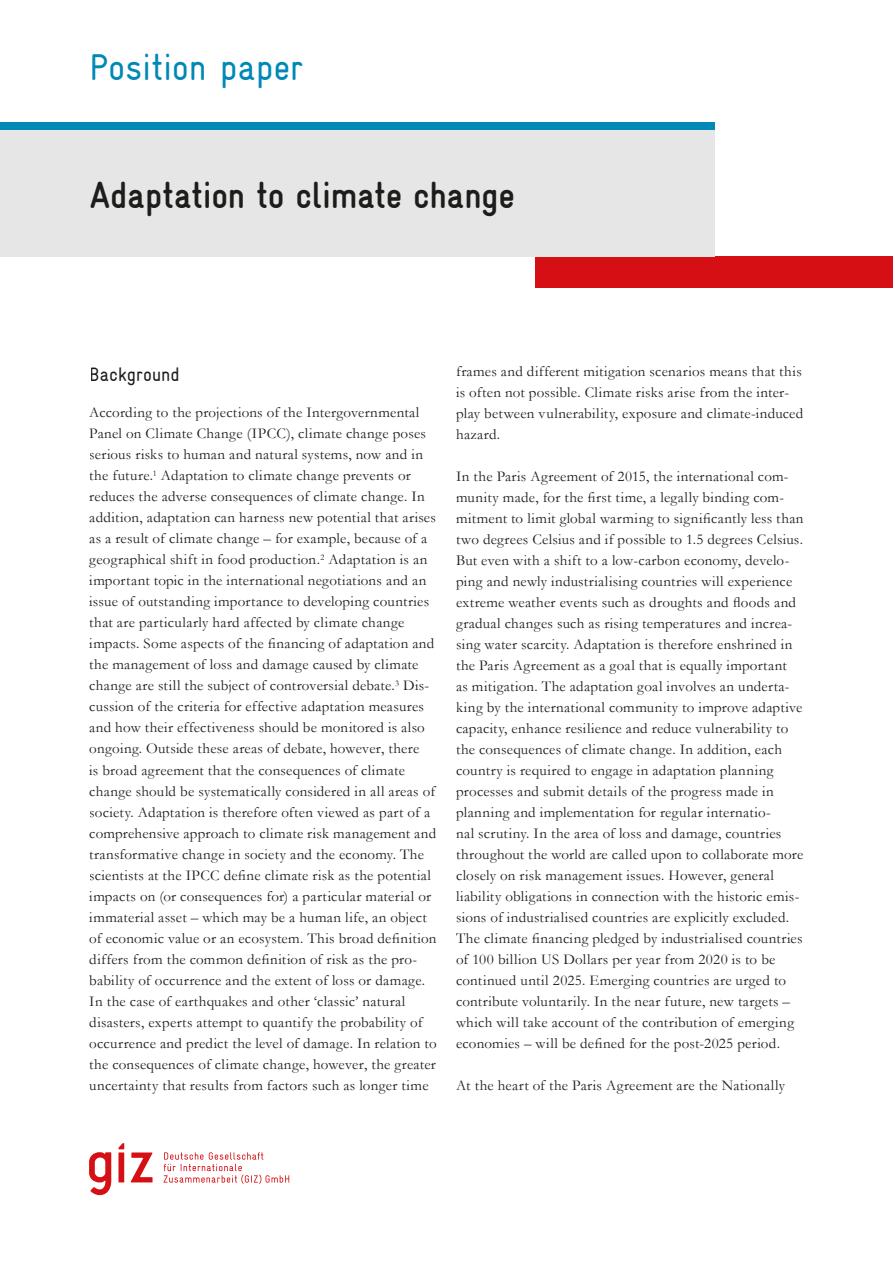
<style>
.page{position:relative;width:893px;height:1263px;background:#fff}
.page>*{position:absolute;margin:0;border:0;box-sizing:border-box;transform-origin:0 0}
.t1{font:700 condensed 37.5px "GIZ Gravur TT";letter-spacing:-.005em;color:#1d1d1b}
.t2{font:condensed 37.5px "GIZ Gravur TT";letter-spacing:-.005em;color:#0088b7}
.t3{font:condensed 19.5px "GIZ Gravur TT";color:#1d1d1b}
.t4{font:15px/21px "Garamond";letter-spacing:.02em;color:#1d1d1b}
</style>
<div class="page">
<div style="left:535px;top:256px;width:358px;height:32px;background:#d50f14"></div>
<div style="left:0;top:130px;width:714px;height:126px;background:#e6e6e6"></div>
<div style="left:0;top:122px;width:714px;height:8px;background:#0088b7"></div>
<svg style="left:89px;top:1152px;width:22px;height:43px"></svg>
<svg style="left:131px;top:1152px;width:22px;height:30px"></svg>
<svg style="left:118px;top:1143px;width:6px;height:39px"></svg>
<svg style="left:164px;top:1152px;width:125px;height:32px"></svg>
<h1 class="t2" style="left:89px;top:47px;width:216px">Position paper</h1>
<h1 class="t1" style="left:90px;top:175px;width:427px">Adaptation to climate change</h1>
<h2 class="t3" style="left:89px;top:364px;width:92px">Background</h2>
<p class="t4" style="left:89px;top:402px;width:349px">According to the projections of the Intergovernmental Panel on Climate Change (IPCC), climate change poses serious risks to human and natural systems, now and in the future.<sup>1</sup> Adaptation to climate change prevents or reduces the adverse consequences of climate change. In addition, adaptation can harness new potential that arises as a result of climate change – for example, because of a geographical shift in food production.<sup>2</sup> Adaptation is an important topic in the international negotiations and an issue of outstanding importance to developing countries that are particularly hard affected by climate change impacts. Some aspects of the financing of adaptation and the management of loss and damage caused by climate change are still the subject of controversial debate.<sup>3</sup> Dis&shy;cussion of the criteria for effective adaptation measures and how their effectiveness should be monitored is also ongoing. Outside these areas of debate, however, there<br>is broad agreement that the consequences of climate change should be systematically considered in all areas of society. Adaptation is therefore often viewed as part of a comprehensive approach to climate risk management and transformative change in society and the economy. The scientists at the IPCC define climate risk as the potential impacts on (or consequences for) a particular material or immaterial asset – which may be a human life, an object of economic value or an ecosystem. This broad definition differs from the common definition of risk as the pro&shy;bability of occurrence and the extent of loss or damage.<br>In the case of earthquakes and other ‘classic’ natural disasters, experts attempt to quantify the probability of occurrence and predict the level of damage. In relation to the consequences of climate change, however, the greater uncertainty that results from factors such as longer time</p>
<p class="t4" style="left:456px;top:360px;width:349px">frames and different mitigation scenarios means that this is often not possible. Climate risks arise from the inter&shy;play between vulnerability, exposure and climate-induced hazard.</p>
<p class="t4" style="left:456px;top:465px;width:349px">In the Paris Agreement of 2015, the international com&shy;munity made, for the first time, a legally binding com&shy;mitment to limit global warming to significantly less than two degrees Celsius and if possible to 1.5 degrees Celsius.<br>But even with a shift to a low-carbon economy, develo&shy;ping and newly industrialising countries will experience extreme weather events such as droughts and floods and gradual changes such as rising temperatures and increa&shy;sing water scarcity. Adaptation is therefore enshrined in the Paris Agreement as a goal that is equally important<br>as mitigation. The adaptation goal involves an underta&shy;king by the international community to improve adaptive capacity, enhance resilience and reduce vulnerability to the consequences of climate change. In addition, each country is required to engage in adaptation planning processes and submit details of the progress made in planning and implementation for regular internatio-<br>nal scrutiny. In the area of loss and damage, countries throughout the world are called upon to collaborate more closely on risk management issues. However, general liability obligations in connection with the historic emis&shy;sions of industrialised countries are explicitly excluded.<br>The climate financing pledged by industrialised countries of 100 billion US Dollars per year from 2020 is to be continued until 2025. Emerging countries are urged to contribute voluntarily. In the near future, new targets – which will take account of the contribution of emerging economies – will be defined for the post-2025 period.</p>
<p class="t4" style="left:456px;top:1074px;width:330px">At the heart of the Paris Agreement are the Nationally</p>
</div>
